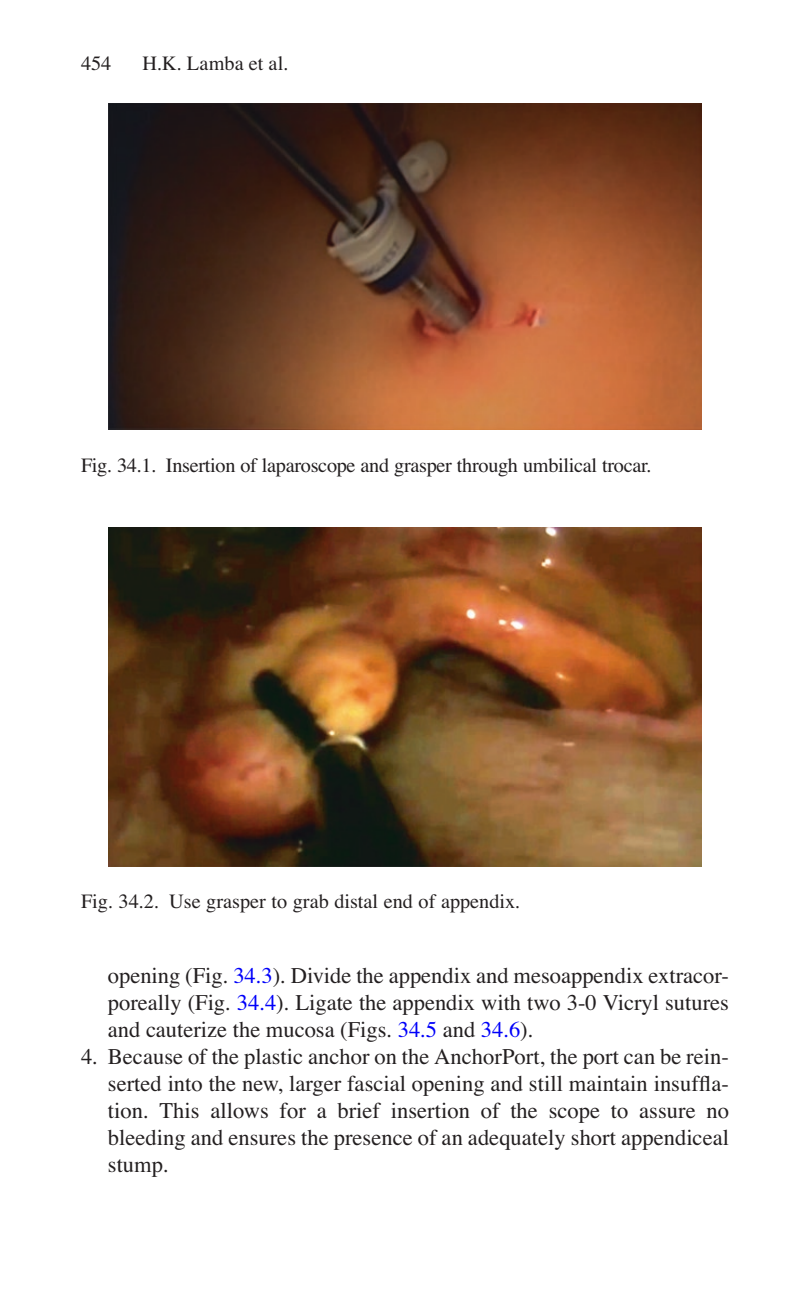
<style>
.page{position:relative;width:810px;height:1296px;background:#fff}
.page>*{position:absolute;margin:0;border:0;box-sizing:border-box;transform-origin:0 0}
.t1{font:22.5px/27px "Cpgbpp Skmbds Times";color:#231f20;text-align:justify}
.t2{font:20.25px "Cpgbpp Skmbds Times";letter-spacing:-.015em;color:#231f20}
.t3{font:20.25px "Jhsyjh Kbsshv Times";letter-spacing:.005em;color:#231f20}
.s1{color:#0000fa}
</style>
<div class="page">
<img style="left:108px;top:104px;width:594px;height:326px">
<img style="left:108px;top:527px;width:594px;height:339px">
<p class="t2" style="left:81px;top:54px;width:32px">454</p>
<p class="t3" style="left:142px;top:55px;width:147px">H.K. Lamba et al.</p>
<p class="t2" style="left:81px;top:457px;width:572px">Fig. 34.1. Insertion of laparoscope and grasper through umbilical trocar.</p>
<p class="t2" style="left:81px;top:893px;width:441px">Fig. 34.2. Use grasper to grab distal end of appendix.</p>
<p class="t1" style="left:108px;top:964px;width:623px">opening (Fig. <span class="s1">34.3</span>). Divide the appendix and mesoappendix extracor&shy;poreally (Fig. <span class="s1">34.4</span>). Ligate the appendix with two 3-0 Vicryl sutures and cauterize the mucosa (Figs. <span class="s1">34.5</span> and <span class="s1">34.6</span>).</p>
<p class="t1" style="left:108px;top:1045px;width:623px;text-indent:-27px">4. Because of the plastic anchor on the AnchorPort, the port can be rein&shy;serted into the new, larger fascial opening and still maintain insuffla&shy;tion. This allows for a brief insertion of the scope to assure no bleeding and ensures the presence of an adequately short appendiceal stump.</p>
</div>
